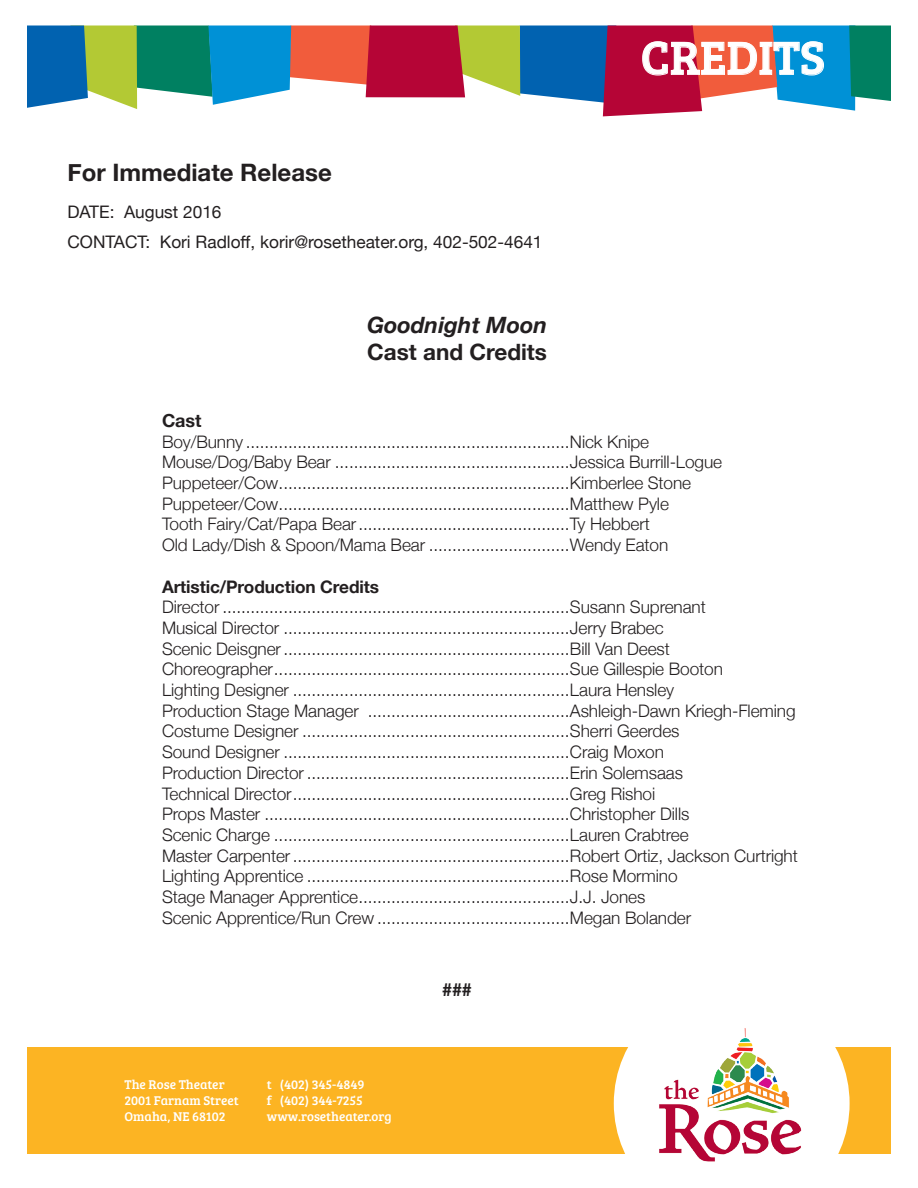
<style>
.page{position:relative;width:918px;height:1188px;background:#fff}
.page>*{position:absolute;margin:0;border:0;box-sizing:border-box;transform-origin:0 0}
.t1{font:48.15px "Bree Serif";color:#fff}
.t2{font:700 24px "Helvetica Neue";color:#231f20}
.t3{font:700 22.5px "Helvetica Neue";color:#231f20}
.t4{font:italic 700 22.5px "Helvetica Neue";color:#231f20}
.t5{font:700 18px "Helvetica Neue";color:#231f20}
.t6{font:300 17.25px/20.7px "Helvetica Neue";letter-spacing:-.005em;color:#231f20}
.t7{font:17.25px/30px "Helvetica Neue";color:#231f20}
.t8{font:700 17.25px "Helvetica Neue";letter-spacing:-.005em;color:#231f20}
.t9{font:13.2px/15.8px "Bree Serif";color:#fff}
</style>
<div class="page">
<div style="left:0;top:1048px;width:918px;height:106px;background:#fcb423"></div>
<svg style="left:614px;top:1047px;width:236px;height:107px;background:#fef7ea"></svg>
<img style="left:658px;top:1028px;width:144px;height:134px">
<div style="left:0;top:0;width:26px;height:1188px;background:#fff"></div>
<div style="left:892px;top:0;width:26px;height:1188px;background:#fff"></div>
<svg style="left:27px;top:26px;width:864px;height:90px"></svg>
<h2 class="t2" style="left:68px;top:154px;width:266px">For Immediate Release</h2>
<p class="t7" style="left:68px;top:198px;width:477px">DATE: August 2016<br>CONTACT: Kori Radloff, korir@rosetheater.org, 402-502-4641</p>
<h3 class="t4" style="left:367px;top:308px;width:181px">Goodnight Moon</h3>
<h3 class="t3" style="left:367px;top:335px;width:181px">Cast and Credits</h3>
<h1 class="t1" style="left:641px;top:23px;width:186px">CREDITS</h1>
<p class="t5" style="left:162px;top:406px;width:41px">Cast</p>
<p class="t6" style="left:162px;top:430px;width:562px">Boy/Bunny .....................................................................Nick Knipe Mouse/Dog/Baby Bear ..................................................Jessica Burrill-Logue Puppeteer/Cow..............................................................Kimberlee Stone Puppeteer/Cow..............................................................Matthew Pyle<br>Tooth Fairy/Cat/Papa Bear.............................................Ty Hebbert<br>Old Lady/Dish &amp; Spoon/Mama Bear ..............................Wendy Eaton</p>
<p class="t8" style="left:162px;top:573px;width:219px">Artistic/Production Credits</p>
<p class="t6" style="left:162px;top:595px;width:637px">Director ..........................................................................Susann Suprenant<br>Musical Director .............................................................Jerry Brabec<br>Scenic Deisgner.............................................................Bill Van Deest Choreographer...............................................................Sue Gillespie Booton<br>Lighting Designer ...........................................................Laura Hensley<br>Production Stage Manager ...........................................Ashleigh-Dawn Kriegh-Fleming Costume Designer .........................................................Sherri Geerdes<br>Sound Designer .............................................................Craig Moxon<br>Production Director ........................................................Erin Solemsaas<br>Technical Director...........................................................Greg Rishoi<br>Props Master .................................................................Christopher Dills<br>Scenic Charge ...............................................................Lauren Crabtree<br>Master Carpenter...........................................................Robert Ortiz, Jackson Curtright Lighting Apprentice ........................................................Rose Mormino<br>Stage Manager Apprentice.............................................J.J. Jones<br>Scenic Apprentice/Run Crew .........................................Megan Bolander</p>
<p class="t9" style="left:124px;top:1076px;width:116px">The Rose Theater<br>2001 Farnam Street<br>Omaha, NE 68102</p>
<p class="t9" style="left:267px;top:1076px;width:126px">t (402) 345-4849<br>f (402) 344-7255 www.rosetheater.org</p>
<p class="t5" style="left:442px;top:976px;width:31px">###</p>
</div>
